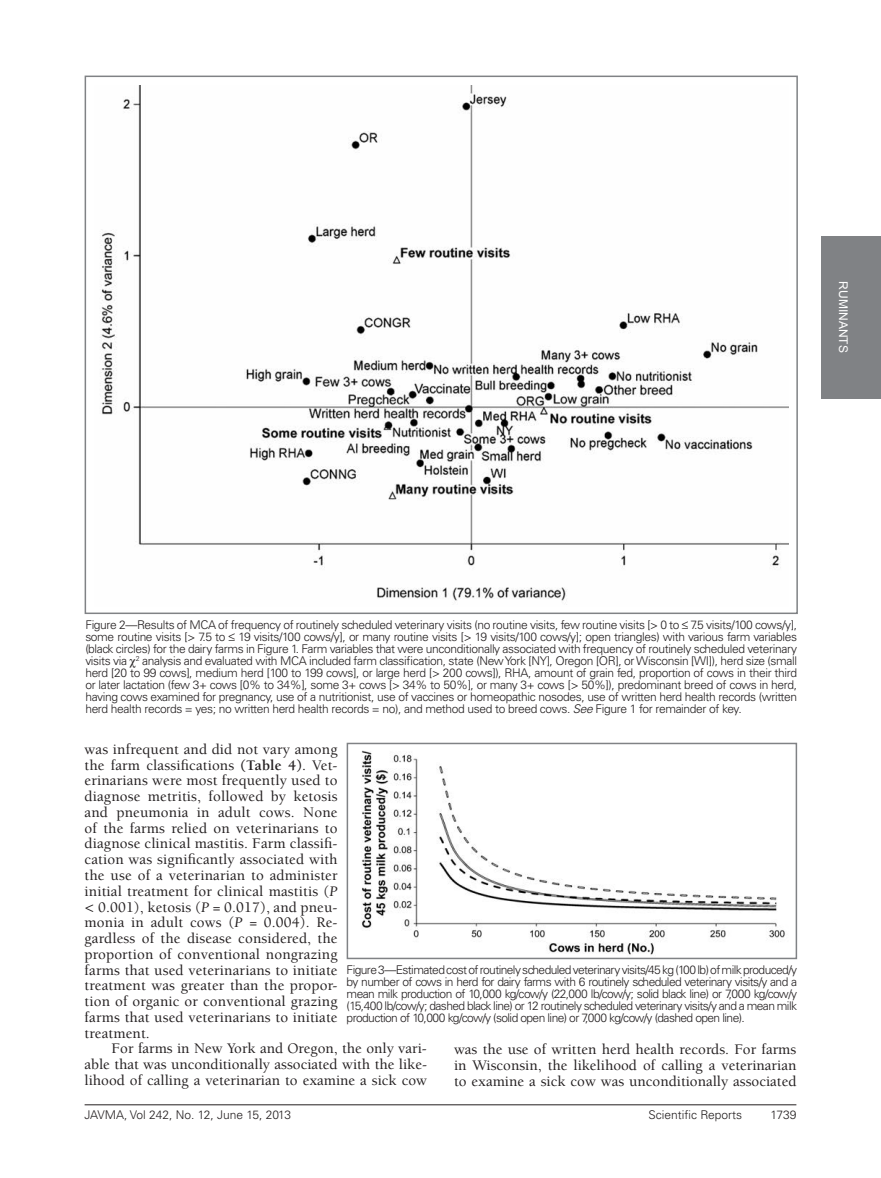
<style>
.page{position:relative;width:881px;height:1178px;background:#fff}
.page>*{position:absolute;margin:0;border:0;box-sizing:border-box;transform-origin:0 0}
.t1{font:500 15px/15.8px "Berkeley";color:#231f20;text-align:justify}
.t2{font:300 12px/12px "Univers";letter-spacing:-.03em;color:#231f20;text-align:justify}
.t3{font:300 12px "Univers";color:#231f20}
.t4{font:12px "Arial";color:#fff}
.s1{font-family:"Helvetica"}
.s2{font-style:italic}
.s3{font-weight:700}
.s4{font-weight:400;font-style:italic}
.s5{font-family:"Helvetica";font-weight:300}
</style>
<div class="page">
<hr style="left:85px;top:1104px;width:711px;height:1px;background:#231f20">
<div style="left:821px;top:236px;width:59px;height:162px;background:#808285"></div>
<img style="left:101px;top:86px;width:686px;height:515px">
<img style="left:361px;top:750px;width:424px;height:205px">
<div style="left:346px;top:742px;width:450px;height:216px;border:2px solid #808285"></div>
<p class="t4" style="left:850px;top:281px;width:73px;rotate:90deg">RUMINANTS</p>
<p class="t2" style="left:85px;top:618px;width:713px">Figure 2—Results of MCA of frequency of routinely scheduled veterinary visits (no routine visits, few routine visits [<span class="s1">&gt;</span> 0 to ≤ 7.5 visits/100 cows/y], some routine visits [<span class="s1">&gt;</span> 7.5 to ≤ 19 visits/100 cows/y], or many routine visits [<span class="s1">&gt;</span> 19 visits/100 cows/y]; open triangles) with various farm variables (black circles) for the dairy farms in Figure 1. Farm variables that were unconditionally associated with frequency of routinely scheduled veterinary visits via <sup>2</sup> analysis and evaluated with MCA included farm classification, state (New York [NY], Oregon [OR], or Wisconsin [WI]), herd size (small herd [20 to 99 cows], medium herd [100 to 199 cows], or large herd [<span class="s1">&gt;</span> 200 cows]), RHA, amount of grain fed, proportion of cows in their third or later lactation (few 3+ cows [0% to 34%], some 3+ cows [<span class="s1">&gt;</span> 34% to 50%], or many 3+ cows [<span class="s1">&gt;</span> 50%]), predominant breed of cows in herd, having cows examined for pregnancy, use of a nutritionist, use of vaccines or homeopathic nosodes, use of written herd health records (written herd health records = yes; no written herd health records = no), and method used to breed cows. <span class="s2">See</span> Figure 1 for remainder of key.</p>
<p class="t1" style="left:85px;top:741px;width:254px">was infrequent and did not vary among the farm classifications <span class="s3">(Table 4)</span>. Vet&shy;erinarians were most frequently used to diagnose metritis, followed by ketosis and pneumonia in adult cows. None of the farms relied on veterinarians to diagnose clinical mastitis. Farm classifi&shy;cation was significantly associated with the use of a veterinarian to administer initial treatment for clinical mastitis (<span class="s4">P </span><span class="s5">&lt;</span> 0.001), ketosis (<span class="s4">P</span> = 0.017), and pneu&shy;monia in adult cows (<span class="s4">P</span> = 0.004). Re&shy;gardless of the disease considered, the proportion of conventional nongrazing farms that used veterinarians to initiate treatment was greater than the propor&shy;tion of organic or conventional grazing farms that used veterinarians to initiate treatment.</p>
<p class="t1" style="left:85px;top:1040px;width:344px;text-indent:27px">For farms in New York and Oregon, the only vari&shy;able that was unconditionally associated with the like&shy;lihood of calling a veterinarian to examine a sick cow</p>
<p class="t1" style="left:454px;top:1041px;width:344px">was the use of written herd health records. For farms in Wisconsin, the likelihood of calling a veterinarian to examine a sick cow was unconditionally associated</p>
<p class="t2" style="left:346px;top:963px;width:452px">Figure 3—Estimated cost of routinely scheduled veterinary visits/45 kg (100 lb) of milk produced/y by number of cows in herd for dairy farms with 6 routinely scheduled veterinary visits/y and a mean milk production of 10,000 kg/cow/y (22,000 lb/cow/y; solid black line) or 7,000 kg/cow/y (15,400 lb/cow/y; dashed black line) or 12 routinely scheduled veterinary visits/y and a mean milk production of 10,000 kg/cow/y (solid open line) or 7,000 kg/cow/y (dashed open line).</p>
<p class="t3" style="left:85px;top:1106px;width:208px">JAVMA, Vol 242, No. 12, June 15, 2013</p>
<p class="t3" style="left:648px;top:1106px;width:95px">Scientific Reports</p>
<p class="t2" style="left:770px;top:1108px;width:27px">1739</p>
</div>
